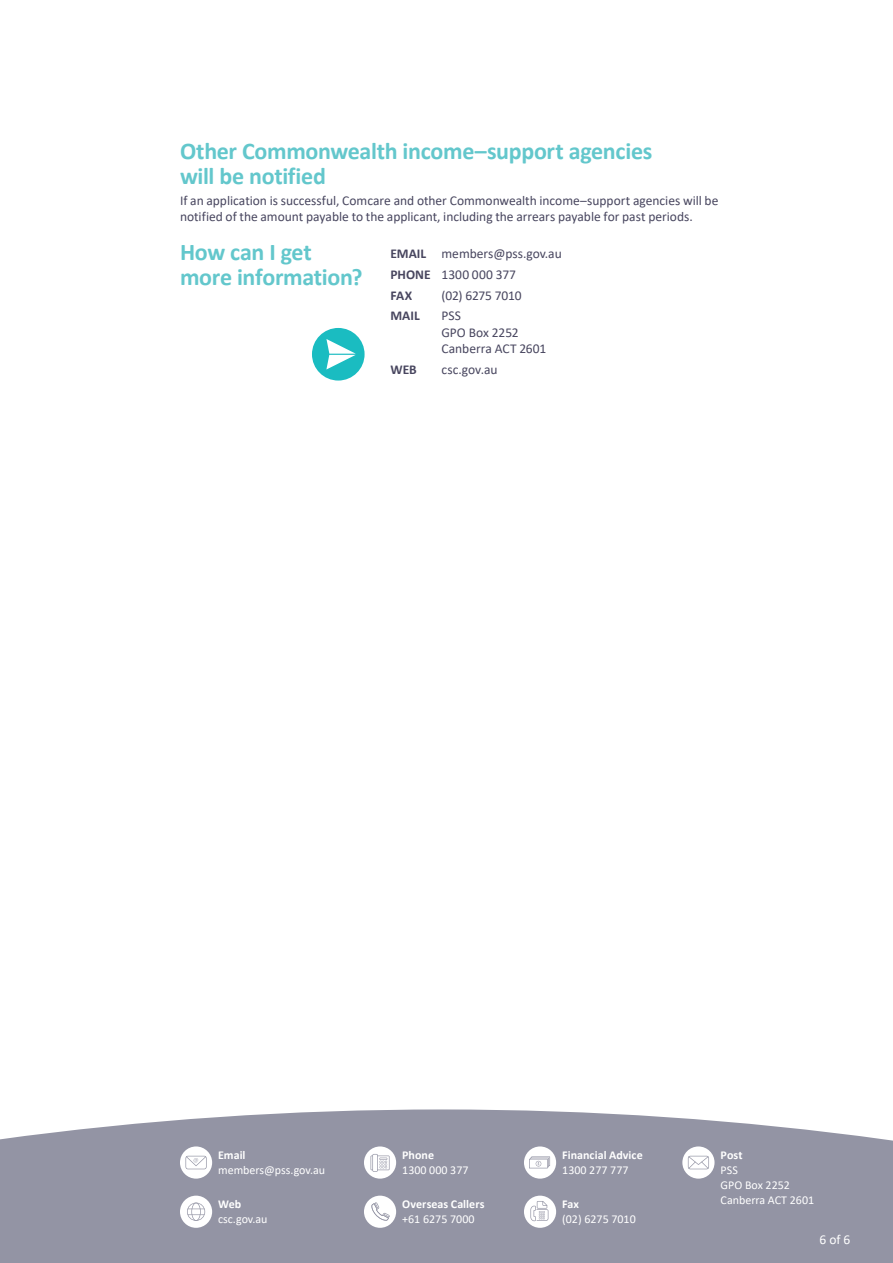
<style>
.page{position:relative;width:893px;height:1263px;background:#fff}
.page>*{position:absolute;margin:0;border:0;box-sizing:border-box;transform-origin:0 0}
.t1{font:700 24px/25.5px "Calibri";letter-spacing:-.015em;color:#63c7cc}
.t2{font:13.5px/16.5px "Calibri";letter-spacing:-.005em;color:#48465f}
.t3{font:700 13.5px "Calibri";color:#48465f}
.t4{font:13.5px "Calibri";color:#fff}
.t5{font:12px/15px "Calibri";color:#fff}
.t6{font:700 12px "Calibri";letter-spacing:.005em;color:#fff}
.s1{font-weight:700}
</style>
<div class="page">
<svg style="left:0;top:1109px;width:893px;height:154px;background:#9a9baa"></svg>
<div style="left:180px;top:1146px;width:32px;height:32px;background:#fff;border-radius:50%"></div>
<svg style="left:185px;top:1156px;width:22px;height:13px"></svg>
<div style="left:364px;top:1146px;width:32px;height:32px;background:#fff;border-radius:50%"></div>
<svg style="left:370px;top:1154px;width:20px;height:18px"></svg>
<div style="left:524px;top:1146px;width:32px;height:32px;background:#fff;border-radius:50%"></div>
<svg style="left:529px;top:1156px;width:21px;height:12px"></svg>
<div style="left:682px;top:1146px;width:32px;height:32px;background:#fff;border-radius:50%"></div>
<svg style="left:688px;top:1156px;width:21px;height:13px"></svg>
<div style="left:180px;top:1195px;width:32px;height:33px;background:#fff;border-radius:50%"></div>
<svg style="left:187px;top:1202px;width:18px;height:19px"></svg>
<div style="left:364px;top:1195px;width:32px;height:33px;background:#fff;border-radius:50%"></div>
<svg style="left:371px;top:1202px;width:19px;height:18px"></svg>
<div style="left:524px;top:1195px;width:32px;height:33px;background:#fff;border-radius:50%"></div>
<svg style="left:530px;top:1201px;width:18px;height:20px"></svg>
<div style="left:312px;top:328px;width:53px;height:53px;background:#1abcc1;border-radius:50%"></div>
<svg style="left:326px;top:339px;width:30px;height:30px"></svg>
<h1 class="t1" style="left:180px;top:138px;width:474px">Other Commonwealth income–support agencies will be notified</h1>
<p class="t2" style="left:180px;top:192px;width:540px">If an application is successful, Comcare and other Commonwealth income–support agencies will be notified of the amount payable to the applicant, including the arrears payable for past periods.</p>
<h1 class="t1" style="left:180px;top:239px;width:184px">How can I get more information?</h1>
<p class="t2" style="left:390px;top:243px;width:173px;line-height:20.7px"><span class="s1">EMAIL</span> members@pss.gov.au<br><span class="s1">PHONE</span> 1300 000 377<br><span class="s1">FAX</span></p>
<p class="t2" style="left:441px;top:287px;width:82px">(02) 6275 7010</p>
<p class="t3" style="left:390px;top:306px;width:31px">MAIL</p>
<p class="t2" style="left:441px;top:307px;width:106px">PSS<br>GPO Box 2252<br>Canberra ACT 2601</p>
<p class="t3" style="left:390px;top:360px;width:28px">WEB</p>
<p class="t2" style="left:441px;top:361px;width:58px">csc.gov.au</p>
<p class="t6" style="left:218px;top:1146px;width:29px">Email</p>
<p class="t5" style="left:218px;top:1162px;width:108px">members@pss.gov.au</p>
<p class="t6" style="left:218px;top:1195px;width:25px">Web</p>
<p class="t5" style="left:218px;top:1211px;width:51px">csc.gov.au</p>
<p class="t6" style="left:402px;top:1146px;width:33px">Phone</p>
<p class="t5" style="left:402px;top:1162px;width:68px">1300 000 377</p>
<p class="t6" style="left:402px;top:1195px;width:84px">Overseas Callers</p>
<p class="t5" style="left:402px;top:1211px;width:74px">+61 6275 7000</p>
<p class="t6" style="left:562px;top:1146px;width:82px">Financial Advice</p>
<p class="t5" style="left:562px;top:1162px;width:68px">1300 277 777</p>
<p class="t6" style="left:562px;top:1195px;width:18px">Fax</p>
<p class="t5" style="left:562px;top:1211px;width:75px">(02) 6275 7010</p>
<p class="t6" style="left:721px;top:1146px;width:23px">Post</p>
<p class="t5" style="left:721px;top:1162px;width:71px">PSS<br>GPO Box 2252</p>
<p class="t5" style="left:721px;top:1192px;width:95px">Canberra ACT 2601</p>
<p class="t4" style="left:819px;top:1230px;width:33px">6 of 6</p>
</div>
